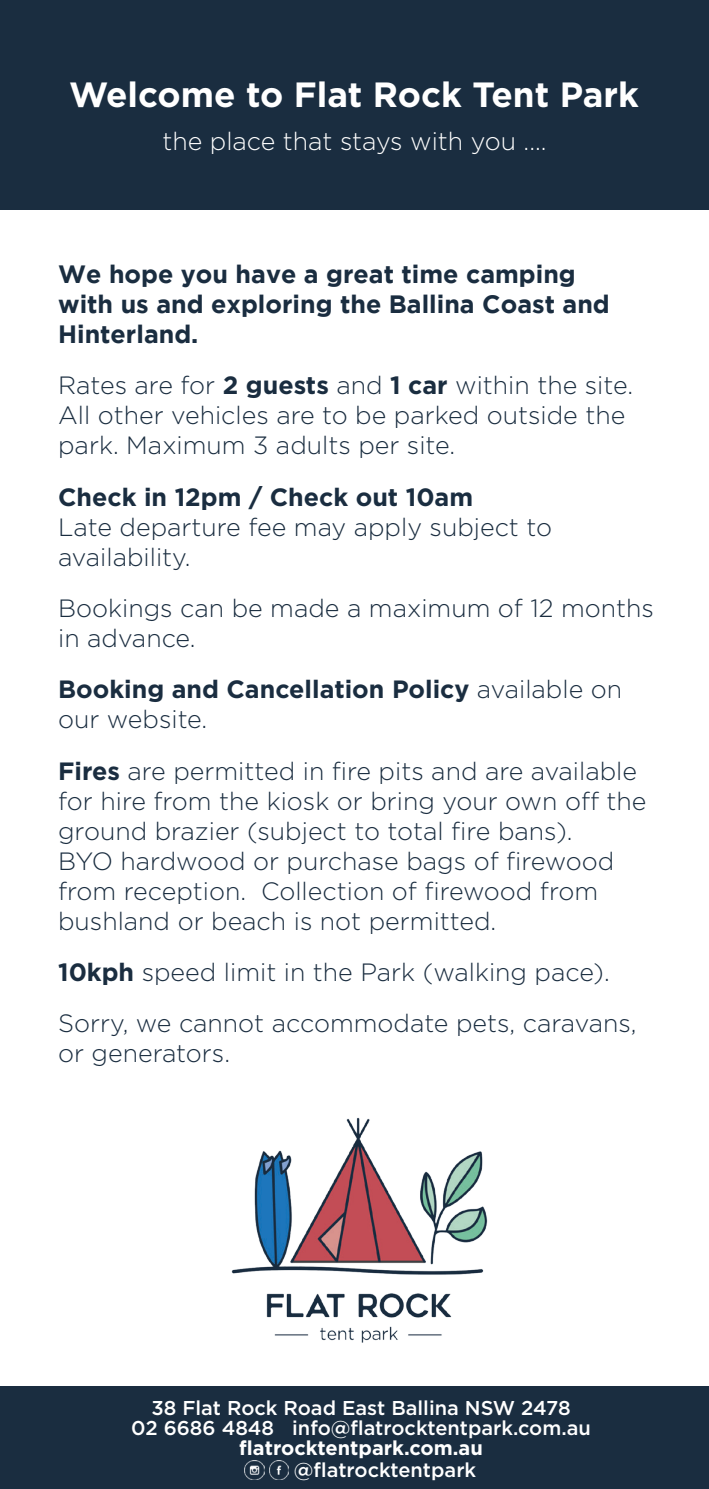
<style>
.page{position:relative;width:709px;height:1489px;background:#fff}
.page>*{position:absolute;margin:0;border:0;box-sizing:border-box;transform-origin:0 0}
.t1{font:700 35px "Gotham";color:#fff}
.t2{font:300 25px/30px "Gotham";color:#1a2d40}
.t3{font:700 25px/30px "Gotham";color:#1a2d40}
.t4{font:700 25px/30px "Gotham";color:#1a2d40}
.t5{font:300 25px "Gotham";color:#fff}
.t6{font:500 20px "Gotham";color:#fff}
.t7{font:700 20px "Gotham";color:#fff}
.s1{font-weight:700}
.s2{font-weight:300}
</style>
<div class="page">
<img style="left:231px;top:1117px;width:257px;height:226px">
<div style="left:0;top:1385px;width:709px;height:103px;background:#1a2d40"></div>
<div style="left:0;top:0;width:709px;height:209px;background:#1a2d40"></div>
<img style="left:245px;top:1460px;width:19px;height:19px">
<img style="left:269px;top:1460px;width:19px;height:19px">
<p class="t1" style="left:69px;top:71px;width:571px">Welcome to Flat Rock Tent Park</p>
<p class="t5" style="left:162px;top:126px;width:386px">the place that stays with you ....</p>
<p class="t3" style="left:58px;top:258px;width:553px">We hope you have a great time camping with us and exploring the Ballina Coast and<br>Hinterland.</p>
<p class="t2" style="left:58px;top:370px;width:576px">Rates are for <span class="s1">2 guests</span> and <span class="s1">1 car</span> within the site.<br>All other vehicles are to be parked outside the park. Maximum 3 adults per site.</p>
<p class="t2" style="left:58px;top:481px;width:495px"><span class="s1">Check in 12pm / Check out 10am<br></span>Late departure fee may apply subject to availability.</p>
<p class="t2" style="left:58px;top:592px;width:597px">Bookings can be made a maximum of 12 months in advance.</p>
<p class="t4" style="left:58px;top:674px;width:565px">Booking and Cancellation Policy <span class="s2">available on our website.</span></p>
<p class="t2" style="left:58px;top:755px;width:590px"><span class="s1">Fires</span> are permitted in fire pits and are available for hire from the kiosk or bring your own off the ground brazier (subject to total fire bans).<br>BYO hardwood or purchase bags of firewood from reception. Collection of firewood from bushland or beach is not permitted.</p>
<p class="t2" style="left:58px;top:956px;width:553px"><span class="s1">10kph</span> speed limit in the Park (walking pace).</p>
<p class="t2" style="left:58px;top:1007px;width:580px">Sorry, we cannot accommodate pets, caravans, or generators.</p>
<p class="t6" style="left:151px;top:1394px;width:421px">38 Flat Rock Road East Ballina NSW 2478</p>
<p class="t6" style="left:131px;top:1414px;width:461px">02 6686 4848 info@flatrocktentpark.com.au</p>
<p class="t7" style="left:239px;top:1434px;width:245px">flatrocktentpark.com.au</p>
<p class="t6" style="left:294px;top:1456px;width:184px">@flatrocktentpark</p>
</div>
